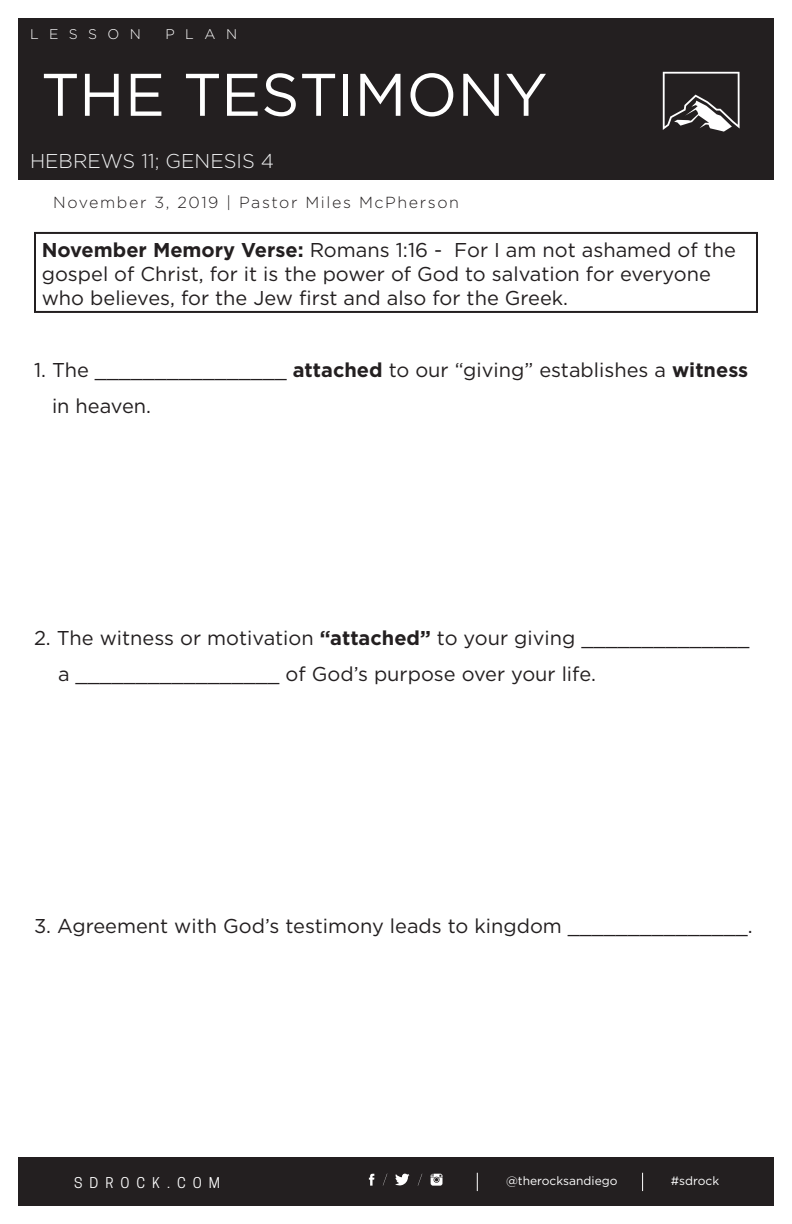
<style>
.page{position:relative;width:792px;height:1224px;background:#fff}
.page>*{position:absolute;margin:0;border:0;box-sizing:border-box;transform-origin:0 0}
.t1{font:60px "Gotham HTF";color:#fff}
.t2{font:20px/36px "Gotham HTF";color:#231f20}
.t3{font:300 20px "Gotham HTF";color:#f0f1f2}
.t4{font:300 16px "Gotham HTF";letter-spacing:.1em;color:#231f20}
.t5{font:14px "Cooper Hewitt";letter-spacing:.5em;color:#fff}
.t6{font:300 14px "Gotham HTF";letter-spacing:.745em;color:#fff}
.t7{font:12px "Gotham HTF";color:#fff}
.s1{font-weight:700}
</style>
<div class="page">
<div style="left:18px;top:18px;width:756px;height:162px;background:#231f20"></div>
<div style="left:18px;top:1158px;width:756px;height:48px;background:#231f20"></div>
<svg style="left:663px;top:72px;width:77px;height:60px"></svg>
<svg style="left:477px;top:1173px;width:1px;height:18px"></svg>
<svg style="left:642px;top:1173px;width:1px;height:18px"></svg>
<svg style="left:395px;top:1173px;width:14px;height:13px"></svg>
<svg style="left:369px;top:1174px;width:5px;height:12px"></svg>
<svg style="left:431px;top:1174px;width:12px;height:12px"></svg>
<svg style="left:383px;top:1174px;width:4px;height:11px"></svg>
<svg style="left:418px;top:1174px;width:4px;height:12px"></svg>
<div style="left:34px;top:232px;width:724px;height:81px;border:2px solid #231f20"></div>
<p class="t6" style="left:30px;top:27px;width:113px">LESSON</p>
<p class="t6" style="left:165px;top:27px;width:73px">PLAN</p>
<h1 class="t1" style="left:41px;top:61px;width:508px">THE TESTIMONY</h1>
<p class="t3" style="left:30px;top:150px;width:246px">HEBREWS 11; GENESIS 4</p>
<p class="t4" style="left:53px;top:193px;width:407px">November 3, 2019 | Pastor Miles McPherson</p>
<p class="t2" style="left:42px;top:237px;width:696px;line-height:24px"><span class="s1">November Memory Verse:</span> Romans 1:16 - For I am not ashamed of the gospel of Christ, for it is the power of God to salvation for everyone who believes, for the Jew first and also for the Greek.</p>
<p class="t2" style="left:52px;top:351px;width:698px;text-indent:-18px">1. The ________________ <span class="s1">attached</span> to our “giving” establishes a <span class="s1">witness </span>in heaven.</p>
<p class="t2" style="left:58px;top:619px;width:693px;text-indent:-24px">2. The witness or motivation <span class="s1">“attached”</span> to your giving ______________ a _________________ of God’s purpose over your life.</p>
<p class="t2" style="left:34px;top:907px;width:720px">3. Agreement with God’s testimony leads to kingdom _______________.</p>
<p class="t5" style="left:74px;top:1174px;width:148px">SDROCK.COM</p>
<p class="t7" style="left:506px;top:1175px;width:113px">@therocksandiego</p>
<p class="t7" style="left:671px;top:1174px;width:50px">#sdrock</p>
</div>
